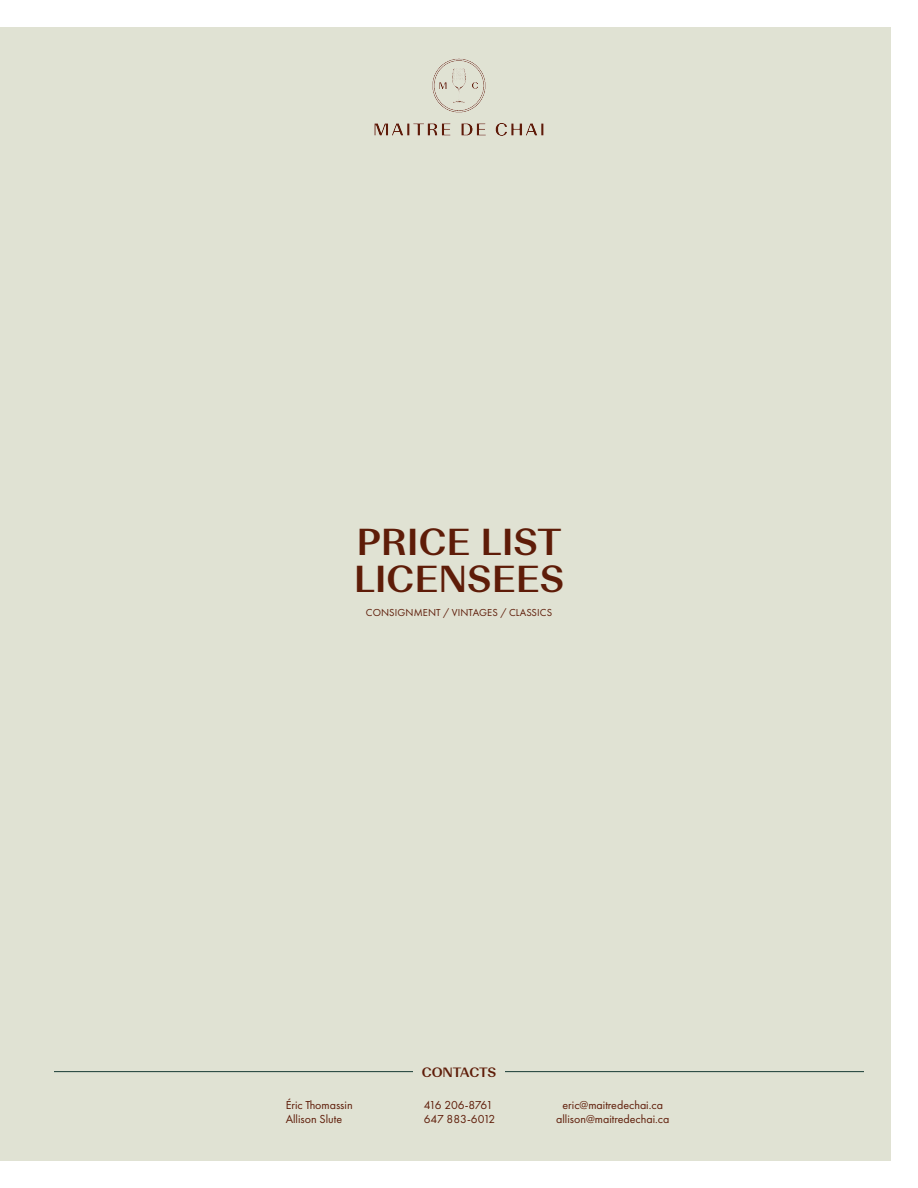
<style>
.page{position:relative;width:918px;height:1188px;background:#fff}
.page>*{position:absolute;margin:0;border:0;box-sizing:border-box;transform-origin:0 0}
.t1{font:500 37.5px/37.5px "Beausite Fit";color:#5e1c08}
.t2{font:500 13.5px "Beausite Fit";letter-spacing:-.02em;color:#5e1c08}
.t3{font:12px "Futura PT";color:#5e1c08}
.t4{font:12px "Futura PT";letter-spacing:-.075em;color:#5e1c08}
.t5{font:10.5px "Futura PT";letter-spacing:.01em;color:#5e1c08}
</style>
<div class="page">
<div style="left:0;top:27px;width:891px;height:1134px;background:#e0e2d3"></div>
<hr style="left:54px;top:1071px;width:810px;height:1px;background:#173b33">
<div style="left:413px;top:1066px;width:92px;height:11px;background:#e0e2d3"></div>
<img style="left:374px;top:58px;width:170px;height:78px">
<h1 class="t1" style="left:354px;top:521px;width:212px">PRICE LIST<br>LICENSEES</h1>
<p class="t5" style="left:366px;top:606px;width:188px">CONSIGNMENT / VINTAGES / CLASSICS</p>
<p class="t2" style="left:422px;top:1062px;width:76px">CONTACTS</p>
<p class="t3" style="left:286px;top:1098px;width:68px">Éric Thomassin</p>
<p class="t4" style="left:424px;top:1098px;width:71px">416 206-8761</p>
<p class="t3" style="left:563px;top:1098px;width:102px">eric@maitredechai.ca</p>
<p class="t3" style="left:286px;top:1112px;width:58px">Allison Slute</p>
<p class="t3" style="left:424px;top:1112px;width:73px">647 883-6012</p>
<p class="t3" style="left:556px;top:1112px;width:115px">allison@maitredechai.ca</p>
</div>
